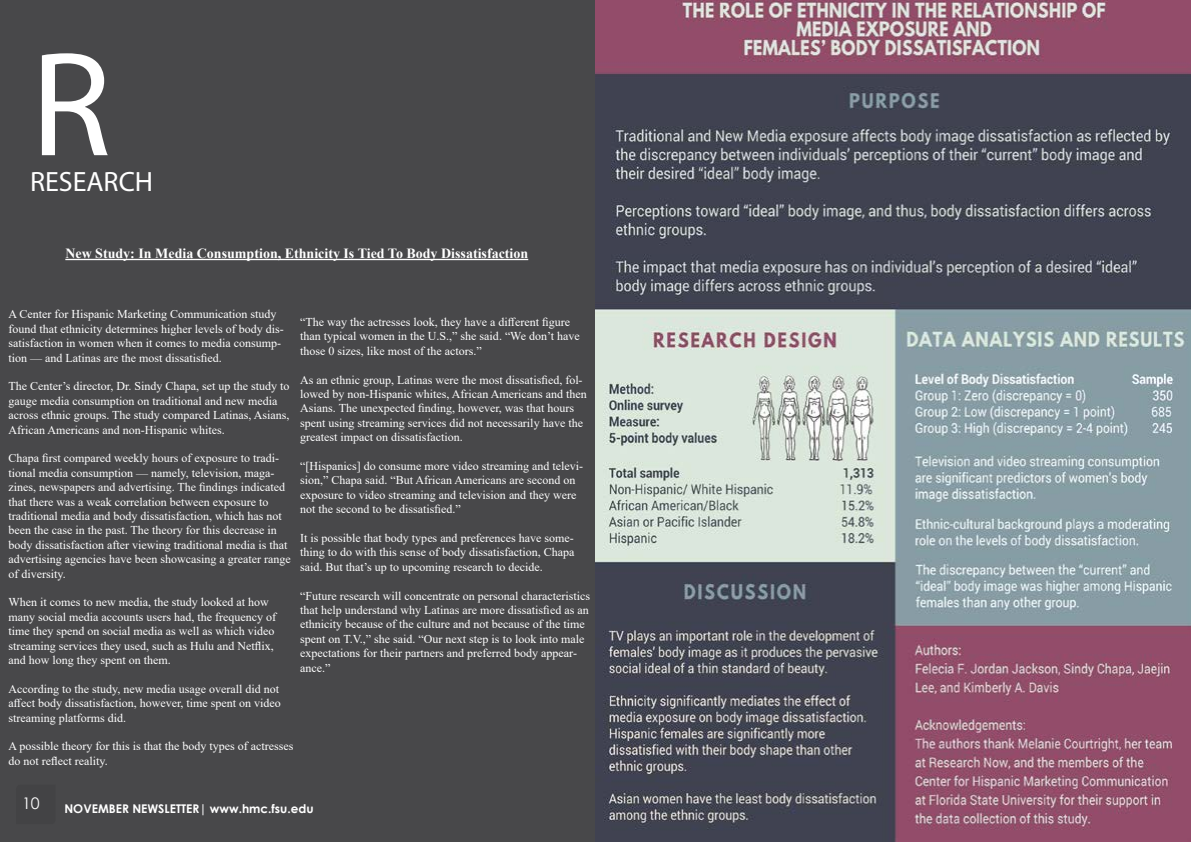
<style>
.page{position:relative;width:1191px;height:842px;background:#fff}
.page>*{position:absolute;margin:0;border:0;box-sizing:border-box;transform-origin:0 0}
.t1{font:150px "Myriad Pro";color:#fff}
.t2{font:28px "Myriad Pro";color:#fff}
.t3{font:16px "Century Gothic";color:#fff}
.t4{font:700 14px "Times New Roman";color:#fff}
.t5{font:12px/14.4px "Times New Roman";color:#fff}
.t6{font:700 12px "Century Gothic";color:#fff}
</style>
<div class="page">
<div style="left:0;top:0;width:595px;height:842px;background:#48484a"></div>
<hr style="left:65px;top:259px;width:463px;height:1px;background:#fff">
<img style="left:595px;top:0;width:596px;height:842px">
<h1 class="t1" style="left:30px;top:12px;width:82px">R</h1>
<h2 class="t2" style="left:30px;top:165px;width:125px">RESEARCH</h2>
<p class="t4" style="left:65px;top:243px;width:464px">New Study: In Media Consumption, Ethnicity Is Tied To Body Dissatisfaction</p>
<p class="t5" style="left:9px;top:307px;width:277px">A Center for Hispanic Marketing Communication study found that ethnicity determines higher levels of body dis&shy;satisfaction in women when it comes to media consump&shy;tion — and Latinas are the most dissatisfied.</p>
<p class="t5" style="left:9px;top:379px;width:283px">The Center’s director, Dr. Sindy Chapa, set up the study to gauge media consumption on traditional and new media across ethnic groups. The study compared Latinas, Asians, African Americans and non-Hispanic whites.</p>
<p class="t5" style="left:9px;top:451px;width:284px">Chapa first compared weekly hours of exposure to tradi&shy;tional media consumption — namely, television, maga&shy;zines, newspapers and advertising. The findings indicated that there was a weak correlation between exposure to traditional media and body dissatisfaction, which has not been the case in the past. The theory for this decrease in body dissatisfaction after viewing traditional media is that advertising agencies have been showcasing a greater range of diversity.</p>
<p class="t5" style="left:9px;top:595px;width:269px">When it comes to new media, the study looked at how many social media accounts users had, the frequency of time they spend on social media as well as which video streaming services they used, such as Hulu and Netflix, and how long they spent on them.</p>
<p class="t5" style="left:9px;top:681px;width:274px">According to the study, new media usage overall did not affect body dissatisfaction, however, time spent on video streaming platforms did.</p>
<p class="t5" style="left:9px;top:739px;width:286px">A possible theory for this is that the body types of actresses do not reflect reality.</p>
<p class="t5" style="left:300px;top:314px;width:281px">“The way the actresses look, they have a different figure than typical women in the U.S.,” she said. “We don’t have those 0 sizes, like most of the actors.”</p>
<p class="t5" style="left:300px;top:372px;width:288px">As an ethnic group, Latinas were the most dissatisfied, fol&shy;lowed by non-Hispanic whites, African Americans and then Asians. The unexpected finding, however, was that hours spent using streaming services did not necessarily have the greatest impact on dissatisfaction.</p>
<p class="t5" style="left:300px;top:458px;width:284px">“[Hispanics] do consume more video streaming and televi&shy;sion,” Chapa said. “But African Americans are second on exposure to video streaming and television and they were not the second to be dissatisfied.”</p>
<p class="t5" style="left:300px;top:530px;width:275px;text-align:justify">It is possible that body types and preferences have some&shy;thing to do with this sense of body dissatisfaction, Chapa said. But that’s up to upcoming research to decide.</p>
<p class="t5" style="left:300px;top:588px;width:291px">“Future research will concentrate on personal characteristics that help understand why Latinas are more dissatisfied as an ethnicity because of the culture and not because of the time spent on T.V.,” she said. “Our next step is to look into male expectations for their partners and preferred body appear&shy;ance.”</p>
<h3 class="t3" style="left:22px;top:792px;width:19px">10</h3>
<p class="t6" style="left:64px;top:800px;width:251px">NOVEMBER NEWSLETTER| www.hmc.fsu.edu</p>
</div>
